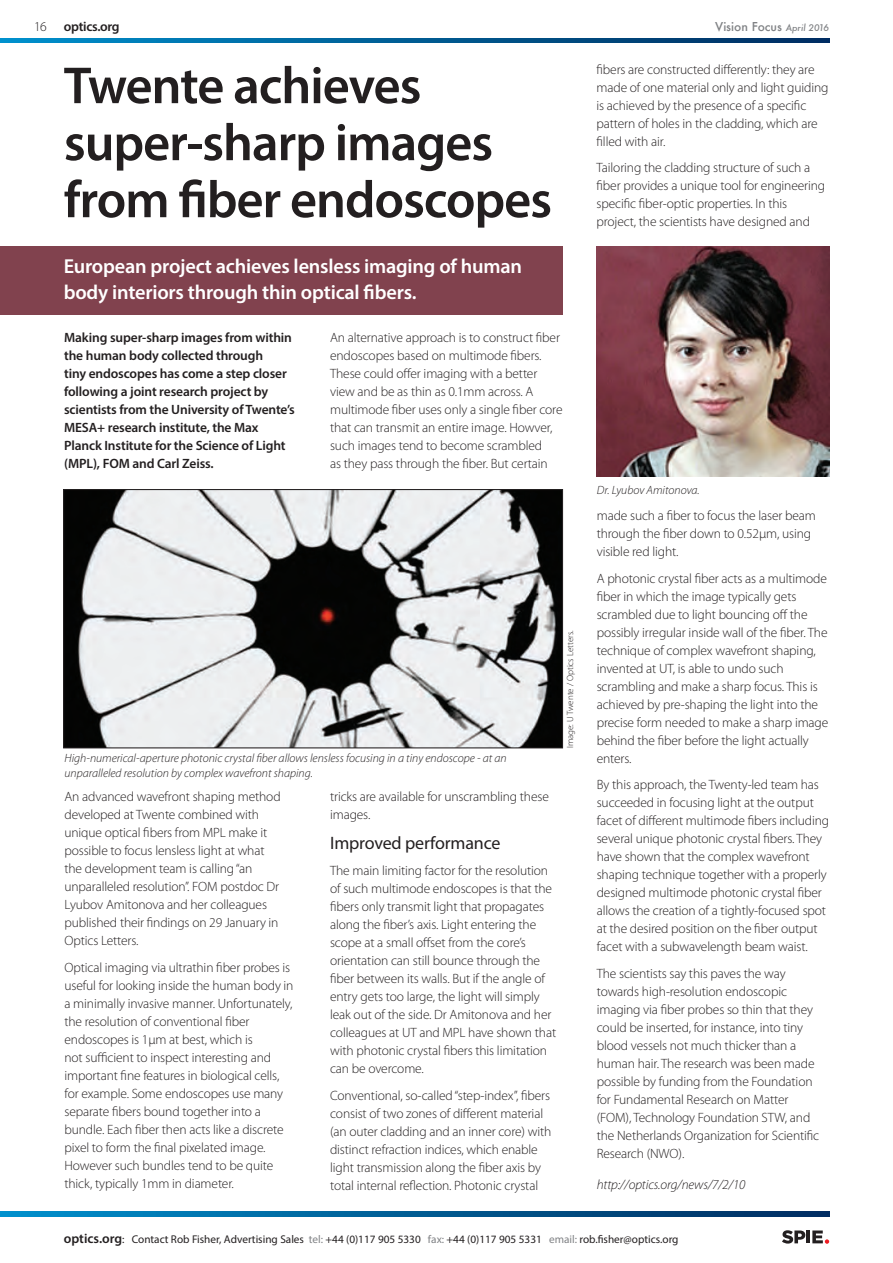
<style>
.page{position:relative;width:893px;height:1263px;background:#fff}
.page>*{position:absolute;margin:0;border:0;box-sizing:border-box;transform-origin:0 0}
.t1{font:600 52.5px/57px "Myriad Pro";letter-spacing:-.02em;color:#231f20}
.t2{font:600 20.25px/25.5px "Myriad Pro";letter-spacing:-.01em;color:#fff}
.t3{font:18px "Myriad Pro";letter-spacing:-.01em;color:#231f20}
.t4{font:300 13.5px/18px "Myriad Pro";letter-spacing:-.01em;color:#231f20}
.t5{font:600 13.5px/18px "Myriad Pro";letter-spacing:-.01em;color:#231f20}
.t6{font:italic 300 13.5px "Myriad Pro";letter-spacing:-.01em;color:#231f20}
.t7{font:italic 300 12px/15px "Myriad Pro";color:#231f20}
.t8{font:500 12px "Futura";color:#808285}
.t9{font:11.25px "Myriad Pro";color:#231f20}
.t10{font:300 9px "Myriad Pro";color:#231f20}
.s1{font-style:italic;font-size:9px}
.s2{font-weight:600;font-size:13.5px}
.s3{color:#808285}
</style>
<div class="page">
<svg style="left:0;top:1212px;width:829px;height:4px;background:#005d94"></svg>
<svg style="left:0;top:38px;width:829px;height:5px;background:#005d94"></svg>
<svg style="left:782px;top:1230px;width:47px;height:14px"></svg>
<div style="left:0;top:247px;width:562px;height:68px;background:#81424e"></div>
<img style="left:65px;top:491px;width:496px;height:255px">
<div style="left:63px;top:489px;width:500px;height:259px;border:1px solid #231f20"></div>
<img style="left:597px;top:247px;width:232px;height:229px">
<p class="t4" style="left:34px;top:18px;width:14px">16</p>
<p class="t5" style="left:64px;top:18px;width:57px">optics.org</p>
<p class="t8" style="left:715px;top:18px;width:116px">Vision Focus <span class="s1">April 2016</span></p>
<p class="t1" style="left:64px;top:56px;width:490px">Twente achieves super-sharp images from fiber endoscopes</p>
<p class="t2" style="left:64px;top:253px;width:460px">European project achieves lensless imaging of human body interiors through thin optical fibers.</p>
<p class="t5" style="left:64px;top:328px;width:232px">Making super-sharp images from within the human body collected through<br>tiny endoscopes has come a step closer following a joint research project by scientists from the University of Twente’s MESA+ research institute, the Max Planck Institute for the Science of Light (MPL), FOM and Carl Zeiss.</p>
<p class="t4" style="left:330px;top:328px;width:234px">An alternative approach is to construct fiber endoscopes based on multimode fibers.<br>These could offer imaging with a better view and be as thin as 0.1mm across. A multimode fiber uses only a single fiber core that can transmit an entire image. Howver, such images tend to become scrambled<br>as they pass through the fiber. But certain</p>
<p class="t10" style="left:565px;top:748px;width:119px;rotate:-90deg">Image: U Twente / Optics Letters.</p>
<p class="t7" style="left:64px;top:750px;width:444px">High-numerical-aperture photonic crystal fiber allows lensless focusing in a tiny endoscope - at an unparalleled resolution by complex wavefront shaping.</p>
<p class="t4" style="left:64px;top:787px;width:218px">An advanced wavefront shaping method developed at Twente combined with unique optical fibers from MPL make it possible to focus lensless light at what the development team is calling “an unparalleled resolution”. FOM postdoc Dr Lyubov Amitonova and her colleagues published their findings on 29 January in Optics Letters.</p>
<p class="t4" style="left:64px;top:958px;width:231px">Optical imaging via ultrathin fiber probes is useful for looking inside the human body in a minimally invasive manner. Unfortunately, the resolution of conventional fiber endoscopes is 1µm at best, which is<br>not sufficient to inspect interesting and important fine features in biological cells, for example. Some endoscopes use many separate fibers bound together into a bundle. Each fiber then acts like a discrete pixel to form the final pixelated image.<br>However such bundles tend to be quite thick, typically 1mm in diameter.</p>
<p class="t4" style="left:330px;top:787px;width:220px">tricks are available for unscrambling these images.</p>
<p class="t3" style="left:330px;top:831px;width:172px">Improved performance</p>
<p class="t4" style="left:330px;top:861px;width:228px">The main limiting factor for the resolution of such multimode endoscopes is that the fibers only transmit light that propagates along the fiber’s axis. Light entering the scope at a small offset from the core’s orientation can still bounce through the fiber between its walls. But if the angle of entry gets too large, the light will simply leak out of the side. Dr Amitonova and her colleagues at UT and MPL have shown that with photonic crystal fibers this limitation can be overcome.</p>
<p class="t4" style="left:330px;top:1086px;width:223px">Conventional, so-called “step-index”, fibers consist of two zones of different material (an outer cladding and an inner core) with distinct refraction indices, which enable light transmission along the fiber axis by total internal reflection. Photonic crystal</p>
<p class="t4" style="left:597px;top:60px;width:233px">fibers are constructed differently: they are made of one material only and light guiding is achieved by the presence of a specific pattern of holes in the cladding, which are filled with air.</p>
<p class="t4" style="left:597px;top:159px;width:230px">Tailoring the cladding structure of such a fiber provides a unique tool for engineering specific fiber-optic properties. In this project, the scientists have designed and</p>
<p class="t7" style="left:597px;top:482px;width:104px">Dr. Lyubov Amitonova.</p>
<p class="t4" style="left:597px;top:507px;width:221px">made such a fiber to focus the laser beam through the fiber down to 0.52µm, using visible red light.</p>
<p class="t4" style="left:597px;top:569px;width:233px">A photonic crystal fiber acts as a multimode fiber in which the image typically gets scrambled due to light bouncing off the possibly irregular inside wall of the fiber. The technique of complex wavefront shaping, invented at UT, is able to undo such scrambling and make a sharp focus. This is achieved by pre-shaping the light into the precise form needed to make a sharp image behind the fiber before the light actually enters.</p>
<p class="t4" style="left:597px;top:776px;width:234px">By this approach, the Twenty-led team has succeeded in focusing light at the output facet of different multimode fibers including several unique photonic crystal fibers. They have shown that the complex wavefront shaping technique together with a properly designed multimode photonic crystal fiber allows the creation of a tightly-focused spot at the desired position on the fiber output facet with a subwavelength beam waist.</p>
<p class="t4" style="left:597px;top:964px;width:224px">The scientists say this paves the way towards high-resolution endoscopic imaging via fiber probes so thin that they could be inserted, for instance, into tiny blood vessels not much thicker than a human hair. The research was been made possible by funding from the Foundation for Fundamental Research on Matter (FOM), Technology Foundation STW, and the Netherlands Organization for Scientific Research (NWO).</p>
<p class="t6" style="left:597px;top:1176px;width:150px">http://optics.org/news/7/2/10</p>
<p class="t9" style="left:64px;top:1232px;width:616px"><span class="s2">optics.org</span>: Contact Rob Fisher, Advertising Sales <span class="s3">tel:</span> +44 (0)117 905 5330 <span class="s3">fax:</span> +44 (0)117 905 5331 <span class="s3">email:</span> rob.fisher@optics.org</p>
</div>
